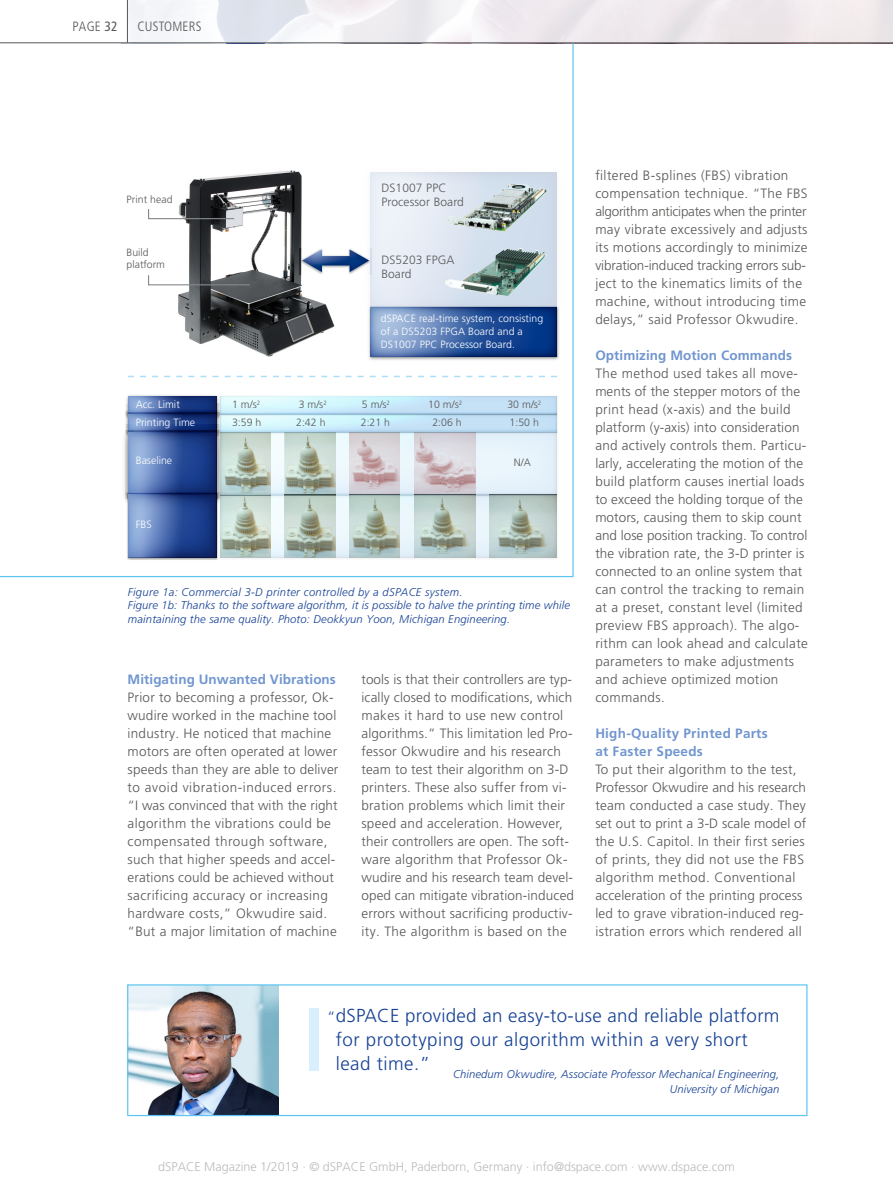
<style>
.page{position:relative;width:893px;height:1188px;background:#fff}
.page>*{position:absolute;margin:0;border:0;box-sizing:border-box;transform-origin:0 0}
.t1{font:300 18.75px/24px "Frutiger LT Pro";letter-spacing:.015em;color:#164194}
.t2{font:300 13.5px/18px "Frutiger LT Pro";letter-spacing:.02em;color:#575756}
.t3{font:700 13.5px/18px "Frutiger LT Pro";letter-spacing:.005em;color:#7196cf}
.t4{font:300 condensed 13.5px "Frutiger LT Pro";letter-spacing:.015em;color:#575756}
.t5{font:300 12.6px "Frutiger LT Pro";color:#90908f}
.t6{font:300 12px/14.4px "Frutiger LT Pro";letter-spacing:.01em;color:#58585a}
.t7{font:italic 300 11.25px/13.5px "Frutiger LT Pro";letter-spacing:.015em;color:#164194}
.t8{font:300 10.5px/12.6px "Frutiger LT Pro";letter-spacing:.005em;color:#fff}
.t9{font:300 10.5px "Frutiger LT Pro";color:#585757}
.t10{font:300 10.5px/12.6px "Frutiger LT Pro";color:#58585a}
.s1{font-weight:400}
.s2{font-size:15px}
</style>
<div class="page">
<svg style="left:128px;top:0;width:765px;height:43px;fill:#efeaee"></svg>
<hr style="left:127px;top:0;width:1px;height:43px;background:#575756">
<hr style="left:0;top:43px;width:893px;height:1px;background:#575756">
<img style="left:129px;top:986px;width:149px;height:128px">
<div style="left:127px;top:984px;width:680px;height:132px;border:1px solid #5bc5f2"></div>
<div style="left:309px;top:1008px;width:10px;height:62px;background:#d8effd"></div>
<svg style="left:0;top:42px;width:574px;height:536px"></svg>
<svg style="left:128px;top:376px;width:429px;height:1px"></svg>
<img style="left:167px;top:163px;width:176px;height:202px">
<img style="left:362px;top:166px;width:201px;height:152px">
<img style="left:365px;top:303px;width:197px;height:60px">
<img style="left:369px;top:306px;width:191px;height:54px">
<svg style="left:370px;top:307px;width:186px;height:50px;background:#4066a4"></svg>
<img style="left:300px;top:248px;width:2px;height:27px">
<svg style="left:302px;top:172px;width:254px;height:135px"></svg>
<div style="left:133px;top:216px;width:49px;height:12px;background:#fff"></div>
<img style="left:443px;top:183px;width:107px;height:50px">
<img style="left:445px;top:245px;width:104px;height:57px">
<svg style="left:147px;top:208px;width:88px;height:12px"></svg>
<svg style="left:147px;top:274px;width:104px;height:12px"></svg>
<img style="left:126px;top:394px;width:433px;height:18px">
<svg style="left:129px;top:396px;width:87px;height:18px;background:#395594"></svg>
<svg style="left:129px;top:414px;width:87px;height:11px"></svg>
<img style="left:122px;top:425px;width:97px;height:83px">
<svg style="left:129px;top:432px;width:87px;height:61px;background:#4463a3"></svg>
<img style="left:126px;top:493px;width:90px;height:68px">
<svg style="left:129px;top:495px;width:87px;height:62px;background:#4463a3"></svg>
<img style="left:219px;top:395px;width:339px;height:18px">
<svg style="left:220px;top:396px;width:337px;height:17px;background:#cbeaf8"></svg>
<img style="left:219px;top:413px;width:339px;height:16px">
<div style="left:220px;top:414px;width:337px;height:18px;background:linear-gradient(to right,#ddfdff,#bcdaf4)"></div>
<img style="left:216px;top:429px;width:345px;height:62px">
<div style="left:220px;top:432px;width:337px;height:63px;background:#e8f4fc"></div>
<img style="left:216px;top:491px;width:345px;height:71px">
<svg style="left:271px;top:495px;width:219px;height:63px"></svg>
<img style="left:220px;top:432px;width:51px;height:126px">
<img style="left:285px;top:432px;width:50px;height:126px">
<img style="left:350px;top:432px;width:50px;height:126px">
<img style="left:414px;top:432px;width:61px;height:126px">
<img style="left:490px;top:495px;width:67px;height:63px">
<p class="t4" style="left:73px;top:18px;width:47px">PAGE <span class="s1">32</span></p>
<p class="t4" style="left:137px;top:18px;width:66px">CUSTOMERS</p>
<p class="t10" style="left:127px;top:194px;width:47px">Print head</p>
<p class="t10" style="left:127px;top:246px;width:40px">Build platform</p>
<p class="t6" style="left:381px;top:180px;width:84px">DS1007 PPC<br>Processor Board</p>
<p class="t6" style="left:381px;top:253px;width:75px">DS5203 FPGA<br>Board</p>
<p class="t8" style="left:381px;top:312px;width:164px">dSPACE real-time system, consisting of a DS5203 FPGA Board and a<br>DS1007 PPC Processor Board.</p>
<p class="t8" style="left:136px;top:398px;width:46px">Acc. Limit</p>
<p class="t9" style="left:232px;top:398px;width:30px">1 m/s<sup>2</sup></p>
<p class="t9" style="left:299px;top:398px;width:30px">3 m/s<sup>2</sup></p>
<p class="t9" style="left:362px;top:398px;width:30px">5 m/s<sup>2</sup></p>
<p class="t9" style="left:428px;top:398px;width:36px">10 m/s<sup>2</sup></p>
<p class="t9" style="left:507px;top:398px;width:36px">30 m/s<sup>2</sup></p>
<p class="t8" style="left:136px;top:416px;width:61px">Printing Time</p>
<p class="t8" style="left:136px;top:454px;width:38px">Baseline</p>
<p class="t9" style="left:232px;top:417px;width:31px">3:59 h</p>
<p class="t9" style="left:296px;top:417px;width:31px">2:42 h</p>
<p class="t9" style="left:361px;top:417px;width:31px">2:21 h</p>
<p class="t9" style="left:432px;top:417px;width:31px">2:06 h</p>
<p class="t9" style="left:509px;top:417px;width:31px">1:50 h</p>
<p class="t9" style="left:514px;top:457px;width:19px">N/A</p>
<p class="t8" style="left:136px;top:518px;width:17px">FBS</p>
<p class="t7" style="left:128px;top:585px;width:444px">Figure 1a: Commercial 3-D printer controlled by a dSPACE system.<br>Figure 1b: Thanks to the software algorithm, it is possible to halve the printing time while maintaining the same quality. Photo: Deokkyun Yoon, Michigan Engineering.</p>
<p class="t3" style="left:128px;top:670px;width:210px">Mitigating Unwanted Vibrations</p>
<p class="t2" style="left:128px;top:688px;width:212px">Prior to becoming a professor, Ok&shy;wudire worked in the machine tool industry. He noticed that machine motors are often operated at lower speeds than they are able to deliver to avoid vibration-induced errors. “I was convinced that with the right algorithm the vibrations could be compensated through software, such that higher speeds and accel&shy;erations could be achieved without sacrificing accuracy or increasing hardware costs,” Okwudire said. “But a major limitation of machine</p>
<p class="t2" style="left:361px;top:670px;width:214px">tools is that their controllers are typ&shy;ically closed to modifications, which makes it hard to use new control algorithms.” This limitation led Pro&shy;fessor Okwudire and his research team to test their algorithm on 3-D printers. These also suffer from vi&shy;bration problems which limit their speed and acceleration. However, their controllers are open. The soft&shy;ware algorithm that Professor Ok&shy;wudire and his research team devel&shy;oped can mitigate vibration-induced errors without sacrificing productiv&shy;ity. The algorithm is based on the</p>
<p class="t2" style="left:595px;top:166px;width:214px">filtered B-splines (FBS) vibration compensation technique. “The FBS algorithm anticipates when the printer may vibrate excessively and adjusts its motions accordingly to minimize vibration-induced tracking errors sub&shy;ject to the kinematics limits of the machine, without introducing time delays,” said Professor Okwudire.</p>
<p class="t3" style="left:595px;top:346px;width:198px">Optimizing Motion Commands</p>
<p class="t2" style="left:595px;top:364px;width:214px">The method used takes all move&shy;ments of the stepper motors of the print head (x-axis) and the build platform (y-axis) into consideration and actively controls them. Particu&shy;larly, accelerating the motion of the build platform causes inertial loads to exceed the holding torque of the motors, causing them to skip count and lose position tracking. To control the vibration rate, the 3-D printer is connected to an online system that can control the tracking to remain at a preset, constant level (limited preview FBS approach). The algo&shy;rithm can look ahead and calculate parameters to make adjustments and achieve optimized motion commands.</p>
<p class="t3" style="left:595px;top:724px;width:174px">High-Quality Printed Parts at Faster Speeds</p>
<p class="t2" style="left:595px;top:760px;width:212px">To put their algorithm to the test, Professor Okwudire and his research team conducted a case study. They set out to print a 3-D scale model of the U.S. Capitol. In their first series of prints, they did not use the FBS algorithm method. Conventional acceleration of the printing process led to grave vibration-induced reg&shy;istration errors which rendered all</p>
<h1 class="t1" style="left:336px;top:1004px;width:445px;text-indent:-9px"><span class="s2">“</span>dSPACE provided an easy-to-use and reliable platform for prototyping our algorithm within a very short</h1>
<p class="t7" style="left:336px;top:1066px;width:445px;line-height:15px;text-align:right"><sup>lead</sup> <sup>time.”</sup> Chinedum Okwudire, Associate Professor Mechanical Engineering,<br>University of Michigan</p>
<p class="t5" style="left:158px;top:1160px;width:578px">dSPACE Magazine 1/2019 · © dSPACE GmbH, Paderborn, Germany · info@dspace.com · www.dspace.com</p>
</div>
